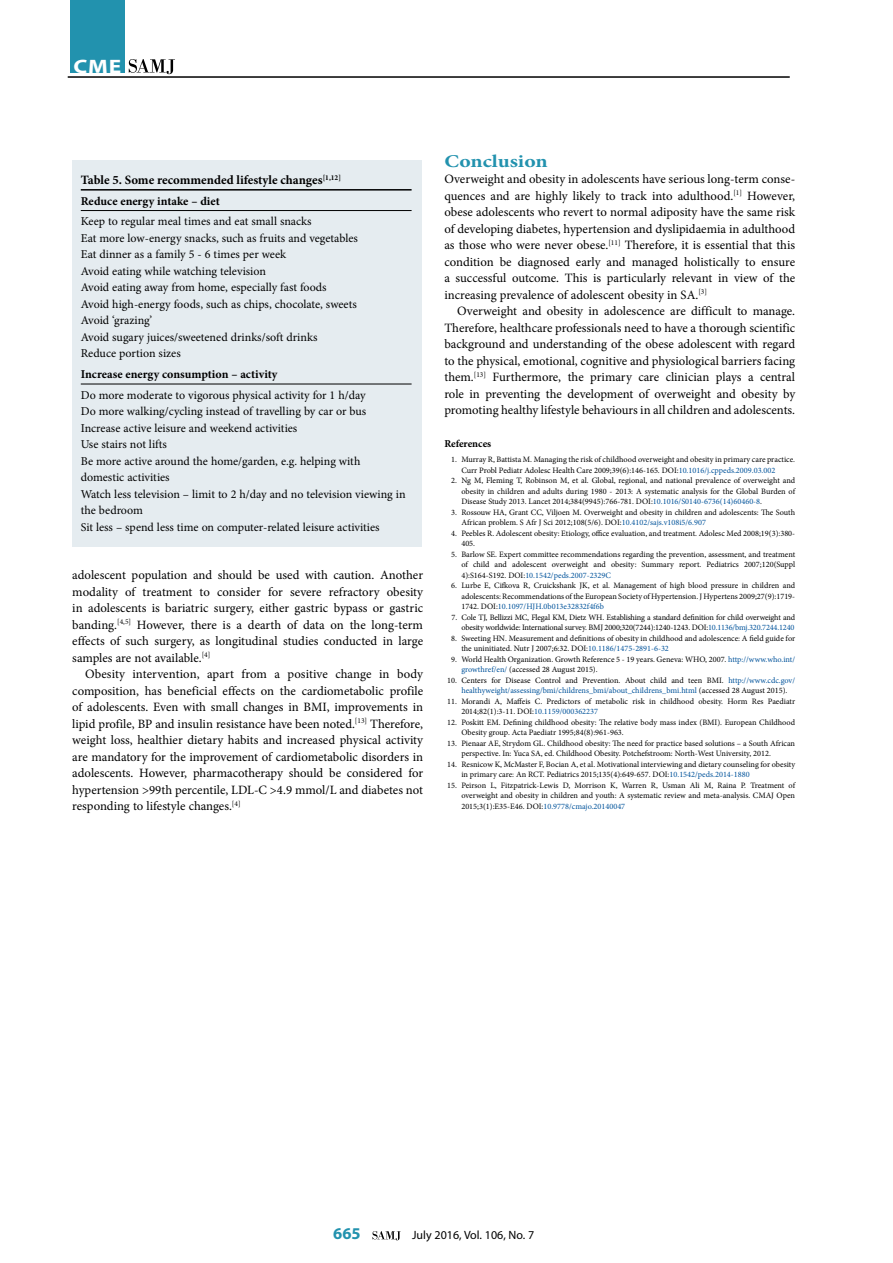
<style>
.page{position:relative;width:893px;height:1263px;background:#fff}
.page>*{position:absolute;margin:0;border:0;box-sizing:border-box;transform-origin:0 0}
.t1{font:700 19.5px "Myriad Pro";color:#fff;scale:1.2 1}
.t2{font:700 18px "Minion Pro";color:#2292ae;scale:1.2 1}
.t3{font:700 16.5px "Myriad Pro";color:#2292ae}
.t4{font:12.75px/16.5px "Minion Pro";color:#000;text-align:justify}
.t5{font:700 12.75px "Minion Pro";color:#000}
.t6{font:12px/16.5px "Minion Pro";color:#000}
.t7{font:700 12px "Minion Pro";color:#000}
.t8{font:12px "Myriad Pro";color:#000}
.t9{font:700 10.5px "Minion Pro";letter-spacing:-.005em;color:#000}
.t10{font:8.25px/10.5px "Minion Pro";color:#000}
.t11{font:8.25px/10.5px "Minion Pro";letter-spacing:-.02em;color:#000;text-align:right}
.s1{color:#00539b}
</style>
<div class="page">
<hr style="left:68px;top:76px;width:722px;height:2px;background:#000">
<svg style="left:129px;top:59px;width:46px;height:15px"></svg>
<div style="left:70px;top:0;width:54px;height:73px;background:#2292ae"></div>
<svg style="left:372px;top:1231px;width:29px;height:9px"></svg>
<div style="left:72px;top:160px;width:350px;height:386px;background:#e5ecf0"></div>
<hr style="left:81px;top:189px;width:331px;height:2px;background:#000">
<hr style="left:81px;top:210px;width:331px;height:1px;background:#000">
<hr style="left:81px;top:384px;width:331px;height:1px;background:#000">
<h1 class="t1" style="left:74px;top:54px;width:41px">CME</h1>
<h3 class="t5" style="left:81px;top:171px;width:262px">Table 5. Some recommended lifestyle changes<sup>[1,12]</sup></h3>
<h3 class="t7" style="left:81px;top:192px;width:141px">Reduce energy intake – diet</h3>
<p class="t6" style="left:81px;top:213px;width:279px">Keep to regular meal times and eat small snacks<br>Eat more low-energy snacks, such as fruits and vegetables Eat dinner as a family 5 - 6 times per week<br>Avoid eating while watching television<br>Avoid eating away from home, especially fast foods Avoid high-energy foods, such as chips, chocolate, sweets Avoid ‘grazing’<br>Avoid sugary juices/sweetened drinks/soft drinks<br>Reduce portion sizes</p>
<h3 class="t7" style="left:81px;top:366px;width:198px">Increase energy consumption – activity</h3>
<p class="t6" style="left:81px;top:387px;width:326px">Do more moderate to vigorous physical activity for 1 h/day<br>Do more walking/cycling instead of travelling by car or bus Increase active leisure and weekend activities<br>Use stairs not lifts<br>Be more active around the home/garden, e.g. helping with domestic activities<br>Watch less television – limit to 2 h/day and no television viewing in the bedroom<br>Sit less – spend less time on computer-related leisure activities</p>
<p class="t4" style="left:72px;top:567px;width:352px">adolescent population and should be used with caution. Another modality of treatment to consider for severe refractory obesity in adolescents is bariatric surgery, either gastric bypass or gastric banding.<sup>[4,5]</sup> However, there is a dearth of data on the long-term effects of such surgery, as longitudinal studies conducted in large samples are not available.<sup>[4]</sup></p>
<p class="t4" style="left:72px;top:666px;width:352px;text-indent:13px">Obesity intervention, apart from a positive change in body composition, has beneficial effects on the cardiometabolic profile of adolescents. Even with small changes in BMI, improvements in lipid profile, BP and insulin resistance have been noted.<sup>[13]</sup> Therefore, weight loss, healthier dietary habits and increased physical activity are mandatory for the improvement of cardiometabolic disorders in adolescents. However, pharmacotherapy should be considered for hypertension &gt;99th percentile, LDL-C &gt;4.9 mmol/L and diabetes not responding to lifestyle changes.<sup>[4]</sup></p>
<h2 class="t2" style="left:444px;top:148px;width:88px">Conclusion</h2>
<p class="t4" style="left:444px;top:171px;width:352px">Overweight and obesity in adolescents have serious long-term conse&shy;quences and are highly likely to track into adulthood.<sup>[1]</sup> However, obese adolescents who revert to normal adiposity have the same risk of developing diabetes, hypertension and dyslipidaemia in adulthood as those who were never obese.<sup>[11]</sup> Therefore, it is essential that this condition be diagnosed early and managed holistically to ensure a successful outcome. This is particularly relevant in view of the increasing prevalence of adolescent obesity in SA.<sup>[3]</sup></p>
<p class="t4" style="left:444px;top:303px;width:352px;text-indent:13px">Overweight and obesity in adolescence are difficult to manage.<br>Therefore, healthcare professionals need to have a thorough scientific background and understanding of the obese adolescent with regard to the physical, emotional, cognitive and physiological barriers facing them.<sup>[13]</sup> Furthermore, the primary care clinician plays a central role in preventing the development of overweight and obesity by promoting healthy lifestyle behaviours in all children and adolescents.</p>
<p class="t9" style="left:444px;top:437px;width:48px">References</p>
<p class="t10" style="left:461px;top:454px;width:335px;text-indent:-10px">1. Murray R, Battista M. Managing the risk of childhood overweight and obesity in primary care practice.<br>Curr Probl Pediatr Adolesc Health Care 2009;39(6):146-165. DOI:<span class="s1">10.1016/j.cppeds.2009.03.002</span></p>
<p class="t10" style="left:461px;top:475px;width:335px;text-align:justify;text-indent:-10px">2. Ng M, Fleming T, Robinson M, et al. Global, regional, and national prevalence of overweight and obesity in children and adults during 1980 - 2013: A systematic analysis for the Global Burden of Disease Study 2013. Lancet 2014;384(9945):766-781. DOI:<span class="s1">10.1016/S0140-6736(14)60460-8</span>.</p>
<p class="t10" style="left:461px;top:507px;width:335px;text-indent:-10px">3. Rossouw HA, Grant CC, Viljoen M. Overweight and obesity in children and adolescents: The South<br>African problem. S Afr J Sci 2012;108(5/6). DOI:<span class="s1">10.4102/sajs.v108i5/6.907</span></p>
<p class="t10" style="left:461px;top:528px;width:334px;text-indent:-10px">4. Peebles R. Adolescent obesity: Etiology, office evaluation, and treatment. Adolesc Med 2008;19(3):380-<br>405.</p>
<p class="t10" style="left:461px;top:549px;width:335px;text-align:justify;text-indent:-10px">5. Barlow SE. Expert committee recommendations regarding the prevention, assessment, and treatment of child and adolescent overweight and obesity: Summary report. Pediatrics 2007;120(Suppl 4):S164-S192. DOI:<span class="s1">10.1542/peds.2007-2329C</span></p>
<p class="t10" style="left:461px;top:580px;width:335px;text-align:justify;text-indent:-10px">6. Lurbe E, Cifkova R, Cruickshank JK, et al. Management of high blood pressure in children and adolescents: Recommendations of the European Society of Hypertension. J Hypertens 2009;27(9):1719- 1742. DOI:<span class="s1">10.1097/HJH.0b013e32832f4f6b</span></p>
<p class="t11" style="left:452px;top:612px;width:345px">7. Cole TJ, Bellizzi MC, Flegal KM, Dietz WH. Establishing a standard definition for child overweight and obesity worldwide: International survey. BMJ 2000;320(7244):1240-1243. DOI:<span class="s1">10.1136/bmj.320.7244.1240</span></p>
<p class="t10" style="left:461px;top:633px;width:335px;text-indent:-10px">8. Sweeting HN. Measurement and definitions of obesity in childhood and adolescence: A field guide for the uninitiated. Nutr J 2007;6:32. DOI:<span class="s1">10.1186/1475-2891-6-32</span></p>
<p class="t10" style="left:461px;top:654px;width:335px;text-indent:-10px">9. World Health Organization. Growth Reference 5 - 19 years. Geneva: WHO, 2007. <span class="s1">http://www.who.int/ growthref/en/</span> (accessed 28 August 2015).</p>
<p class="t10" style="left:461px;top:675px;width:335px;text-indent:-14px">10. Centers for Disease Control and Prevention. About child and teen BMI. <span class="s1">http://www.cdc.gov/ healthyweight/assessing/bmi/childrens_bmi/about_childrens_bmi.html</span> (accessed 28 August 2015).</p>
<p class="t10" style="left:461px;top:696px;width:335px;text-indent:-14px">11. Morandi A, Maffeis C. Predictors of metabolic risk in childhood obesity. Horm Res Paediatr<br>2014;82(1):3-11. DOI:<span class="s1">10.1159/000362237</span></p>
<p class="t10" style="left:461px;top:717px;width:335px;text-indent:-14px">12. Poskitt EM. Defining childhood obesity: The relative body mass index (BMI). European Childhood<br>Obesity group. Acta Paediatr 1995;84(8):961-963.</p>
<p class="t10" style="left:461px;top:738px;width:335px;text-indent:-14px">13. Pienaar AE, Strydom GL. Childhood obesity: The need for practice based solutions – a South African perspective. In: Yuca SA, ed. Childhood Obesity. Potchefstroom: North-West University, 2012.</p>
<p class="t10" style="left:461px;top:759px;width:335px;text-indent:-14px">14. Resnicow K, McMaster F, Bocian A, et al. Motivational interviewing and dietary counseling for obesity in primary care: An RCT. Pediatrics 2015;135(4):649-657. DOI:<span class="s1">10.1542/peds.2014-1880</span></p>
<p class="t10" style="left:461px;top:780px;width:335px;text-align:justify;text-indent:-14px">15. Peirson L, Fitzpatrick-Lewis D, Morrison K, Warren R, Usman Ali M, Raina P. Treatment of overweight and obesity in children and youth: A systematic review and meta-analysis. CMAJ Open 2015;3(1):E35-E46. DOI:<span class="s1">10.9778/cmajo.20140047</span></p>
<h3 class="t3" style="left:333px;top:1223px;width:29px">665</h3>
<h3 class="t8" style="left:412px;top:1228px;width:124px">July 2016, Vol. 106, No. 7</h3>
</div>
